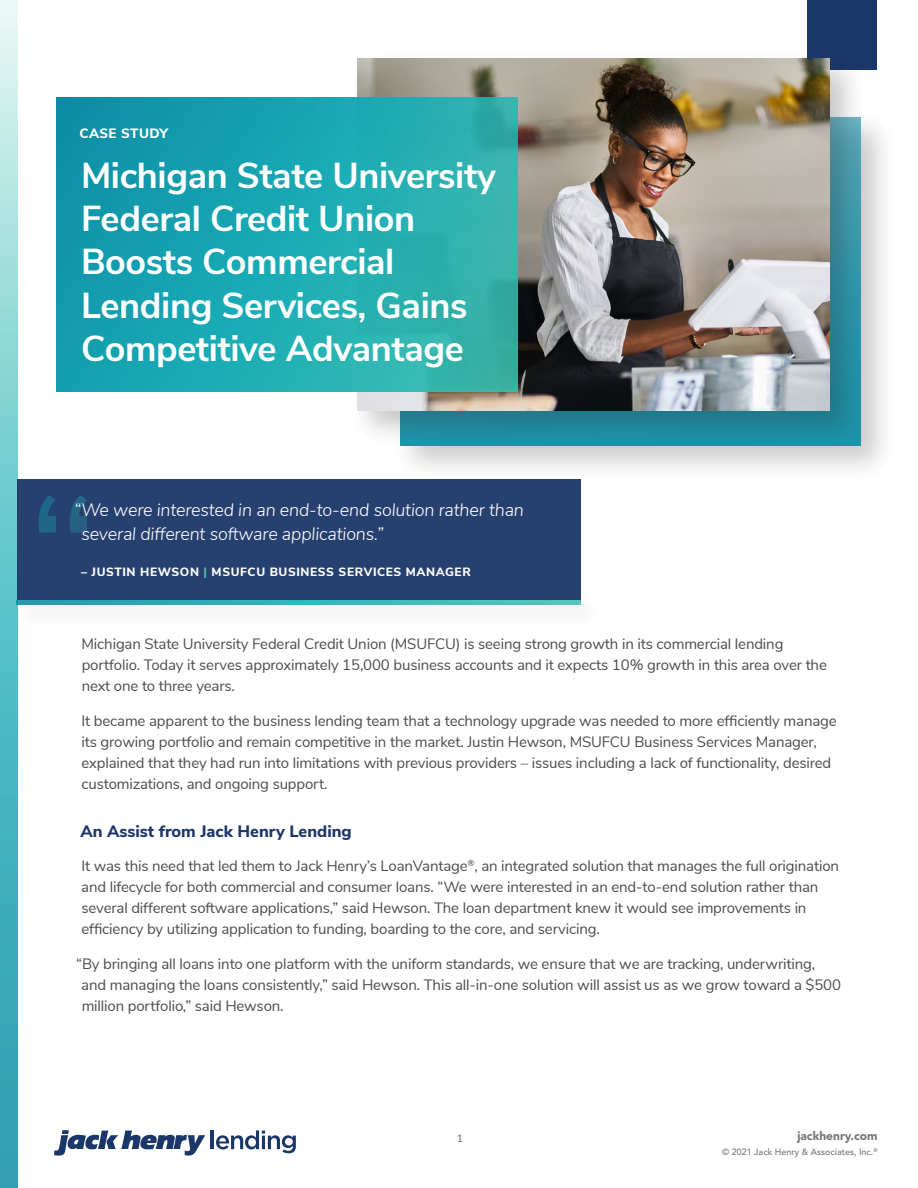
<style>
.page{position:relative;width:918px;height:1188px;background:#fff}
.page>*{position:absolute;margin:0;border:0;box-sizing:border-box;transform-origin:0 0}
.Headline_Title{font:700 36px/43.2px "Nunito Sans";letter-spacing:-.01em;color:#fff}
.Callout_Quote{font:italic 300 18px/24px "Nunito Sans";letter-spacing:-.01em;color:#fff}
.Copy_Heading{font:800 16.5px "Nunito Sans";color:#1b3769}
.Body_Copy{font:15px/21px "Nunito Sans";letter-spacing:-.01em;color:#4b4c4d}
.t1{font:800 13.5px "Nunito Sans";letter-spacing:.02em;color:#fff}
.Callout_Text___Small{font:800 12px "Nunito Sans";letter-spacing:.05em;color:#fff}
.t2{font:900 12px "Avenir LT Std";color:#787779}
.t3{font:600 10.5px "Nunito Sans";color:#787779}
.t4{font:500 9px "Avenir LT Std";color:#787779}
.s1{color:#5bc2a6}
</style>
<div class="page">
<div style="left:807px;top:0;width:69px;height:69px;background:#1b3769"></div>
<div style="left:392px;top:109px;width:506px;height:374px;background:#231f20;opacity:.25"></div>
<div style="left:349px;top:50px;width:517px;height:398px;background:#231f20;opacity:.25"></div>
<img style="left:357px;top:58px;width:472px;height:353px">
<svg style="left:0;top:0;width:17px;height:1188px;background:#6fc6cc"></svg>
<svg style="left:54px;top:1130px;width:151px;height:26px"></svg>
<hr style="left:211px;top:1130px;width:3px;height:19px;background:#1b3769">
<svg style="left:216px;top:1130px;width:80px;height:23px"></svg>
<div style="left:57px;top:97px;width:461px;height:295px;background:linear-gradient(to right,#0b99b0,#33b7af)"></div>
<div style="left:17px;top:480px;width:563px;height:120px;background:#264170"></div>
<svg style="left:39px;top:495px;width:48px;height:37px"></svg>
<div style="left:12px;top:595px;width:592px;height:34px;background:#231f20;opacity:.23"></div>
<svg style="left:17px;top:600px;width:563px;height:4px;background:#38b2b8"></svg>
<p class="t1" style="left:80px;top:123px;width:90px">CASE STUDY</p>
<p class="Headline_Title" style="left:81px;top:152px;width:417px">Michigan State University<br>Federal Credit Union<br>Boosts Commercial<br>Lending Services, Gains<br>Competitive Advantage</p>
<p class="Callout_Quote" style="left:81px;top:497px;width:444px;text-indent:-7px">“We were interested in an end-to-end solution rather than several different software applications.”</p>
<p class="Callout_Text___Small" style="left:81px;top:563px;width:391px">– JUSTIN HEWSON <span class="s1">|</span> MSUFCU BUSINESS SERVICES MANAGER</p>
<p class="Body_Copy" style="left:81px;top:632px;width:747px">Michigan State University Federal Credit Union (MSUFCU) is seeing strong growth in its commercial lending portfolio. Today it serves approximately 15,000 business accounts and it expects 10% growth in this area over the next one to three years.</p>
<p class="Body_Copy" style="left:81px;top:709px;width:757px">It became apparent to the business lending team that a technology upgrade was needed to more efficiently manage its growing portfolio and remain competitive in the market. Justin Hewson, MSUFCU Business Services Manager, explained that they had run into limitations with previous providers – issues including a lack of functionality, desired customizations, and ongoing support.</p>
<p class="Copy_Heading" style="left:80px;top:819px;width:273px">An Assist from Jack Henry Lending</p>
<p class="Body_Copy" style="left:81px;top:854px;width:759px">It was this need that led them to Jack Henry’s LoanVantage<sup>®</sup>, an integrated solution that manages the full origination and lifecycle for both commercial and consumer loans. “We were interested in an end-to-end solution rather than several different software applications,” said Hewson. The loan department knew it would see improvements in efficiency by utilizing application to funding, boarding to the core, and servicing.</p>
<p class="Body_Copy" style="left:81px;top:952px;width:761px;text-indent:-5px">“By bringing all loans into one platform with the uniform standards, we ensure that we are tracking, underwriting, and managing the loans consistently,” said Hewson. This all-in-one solution will assist us as we grow toward a $500 million portfolio,” said Hewson.</p>
<p class="t3" style="left:457px;top:1130px;width:8px">1</p>
<p class="t2" style="left:797px;top:1128px;width:82px">jackhenry.com</p>
<p class="t4" style="left:722px;top:1146px;width:157px">© 2021 Jack Henry &amp; Associates, Inc.<sup>®</sup></p>
</div>
